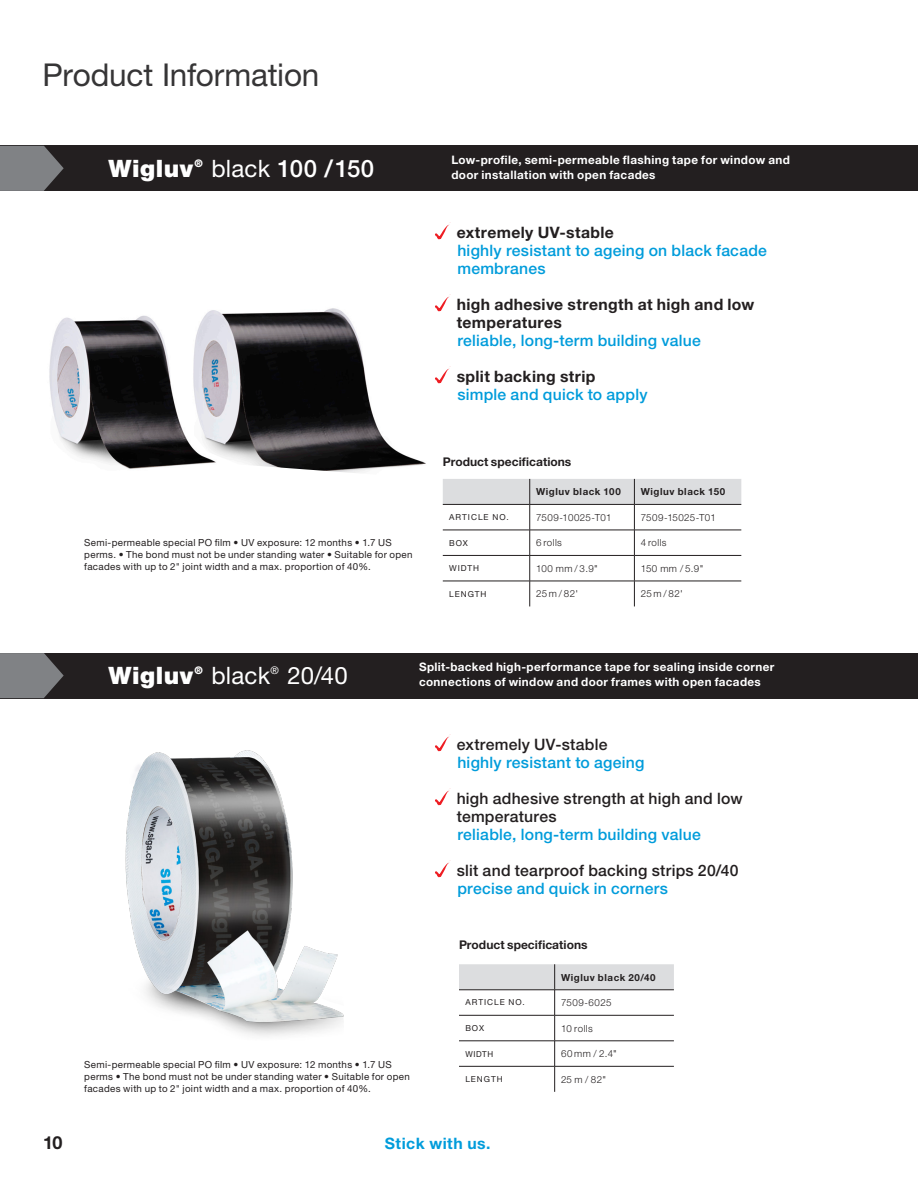
<style>
.page{position:relative;width:918px;height:1188px;background:#fff}
.page>*{position:absolute;margin:0;border:0;box-sizing:border-box;transform-origin:0 0}
.t1{font:31.5px "Helvetica Neue LT Pro";letter-spacing:-.01em;color:#363536}
.Prod_Info_Titles{font:900 24px "Helvetica Neue LT Pro";letter-spacing:.02em;color:#fff}
.Prod_Info_Titles-2{font:500 24px "Helvetica Neue LT Pro";letter-spacing:-.015em;color:#fff}
.Prod_Info_Titles-3{font:24px "Helvetica Neue LT Pro";letter-spacing:.01em;color:#fff}
.t2{font:700 18px "Helvetica Neue LT Pro";color:#231f20}
.Prod_Info_Blue{font:500 15.75px/18px "Helvetica Neue LT Pro";letter-spacing:.015em;color:#009cdb}
.Prod_Info_Bold{font:500 15.75px/18px "Helvetica Neue LT Pro";letter-spacing:.015em;color:#231f20}
.Prod_Info_Bold-2{font:700 15.75px/18px "Helvetica Neue LT Pro";letter-spacing:.025em;color:#231f20}
.t3{font:700 15.75px "Helvetica Neue LT Pro";letter-spacing:.035em;color:#009cdb}
.Prod_Info_Table_Titl{font:700 12px "Helvetica Neue LT Pro";color:#231f20}
.Prod_Info_Descriptio{font:700 11.7px/15px "Helvetica Neue LT Pro";letter-spacing:.03em;color:#fff}
.Prod_Info_Titles-4{font:900 10.5px "Helvetica Neue LT Pro";color:#fff}
.Prod_Info_Titles-5{font:10.5px "Helvetica Neue LT Pro";color:#fff}
.Prod_Info_Fine_Print{font:9.75px/12px "Helvetica Neue LT Pro";letter-spacing:.03em;color:#231f20}
.Prod_Info_Table_Text{font:300 9.75px "Helvetica Neue LT Pro";letter-spacing:.045em;color:#231f20}
.Prod_Info_Table_Text-2{font:700 9.75px "Helvetica Neue LT Pro";letter-spacing:.06em;color:#231f20}
.Prod_Info_Table_All{font:8.25px "Helvetica Neue LT Pro";letter-spacing:.12em;color:#231f20}
.s1{font-weight:400}
</style>
<div class="page">
<div style="left:0;top:653px;width:918px;height:45px;background:#231f20"></div>
<svg style="left:0;top:653px;width:64px;height:45px"></svg>
<div style="left:0;top:146px;width:918px;height:45px;background:#231f20"></div>
<svg style="left:0;top:146px;width:64px;height:45px"></svg>
<svg style="left:435px;top:222px;width:16px;height:17px"></svg>
<svg style="left:435px;top:294px;width:16px;height:17px"></svg>
<svg style="left:435px;top:366px;width:16px;height:17px"></svg>
<svg style="left:435px;top:734px;width:16px;height:17px"></svg>
<svg style="left:435px;top:788px;width:16px;height:17px"></svg>
<svg style="left:435px;top:860px;width:16px;height:17px"></svg>
<svg style="left:459px;top:964px;width:215px;height:128px"></svg>
<svg style="left:443px;top:479px;width:298px;height:127px"></svg>
<img style="left:49px;top:315px;width:137px;height:154px">
<img style="left:186px;top:308px;width:240px;height:165px">
<img style="left:125px;top:750px;width:219px;height:286px">
<p class="t1" style="left:43px;top:56px;width:278px">Product Information</p>
<p class="Prod_Info_Titles" style="left:108px;top:154px;width:86px">Wigluv</p>
<p class="Prod_Info_Titles-4" style="left:195px;top:157px;width:10px">®</p>
<p class="Prod_Info_Titles-2" style="left:211px;top:154px;width:164px"><span class="s1">black</span> 100 / 150</p>
<p class="Prod_Info_Descriptio" style="left:451px;top:152px;width:340px">Low-profile, semi-permeable flashing tape for window and door installation with open facades</p>
<p class="Prod_Info_Bold-2" style="left:457px;top:223px;width:159px">extremely UV-stable</p>
<p class="Prod_Info_Blue" style="left:457px;top:242px;width:311px">highly resistant to ageing on black facade membranes</p>
<p class="Prod_Info_Bold-2" style="left:457px;top:295px;width:299px">high adhesive strength at high and low temperatures</p>
<p class="Prod_Info_Blue" style="left:457px;top:332px;width:245px">reliable, long-term building value</p>
<p class="Prod_Info_Bold-2" style="left:457px;top:367px;width:140px">split backing strip</p>
<p class="Prod_Info_Blue" style="left:457px;top:386px;width:192px">simple and quick to apply</p>
<p class="Prod_Info_Table_Titl" style="left:443px;top:454px;width:130px">Product specifications</p>
<p class="Prod_Info_Fine_Print" style="left:84px;top:536px;width:330px">Semi-permeable special PO film • UV exposure: 12 months • 1.7 US perms. • The bond must not be under standing water • Suitable for open facades with up to 2" joint width and a max. proportion of 40%.</p>
<p class="Prod_Info_Table_Text-2" style="left:536px;top:486px;width:86px">Wigluv black 100</p>
<p class="Prod_Info_Table_Text-2" style="left:641px;top:486px;width:86px">Wigluv black 150</p>
<p class="Prod_Info_Table_All" style="left:449px;top:512px;width:61px">ARTICLE NO.</p>
<p class="Prod_Info_Table_Text" style="left:536px;top:511px;width:77px">7509-10025-T01</p>
<p class="Prod_Info_Table_Text" style="left:641px;top:511px;width:77px">7509-15025-T01</p>
<p class="Prod_Info_Table_All" style="left:449px;top:538px;width:20px">BOX</p>
<p class="Prod_Info_Table_Text" style="left:536px;top:537px;width:27px">6 rolls</p>
<p class="Prod_Info_Table_Text" style="left:641px;top:537px;width:27px">4 rolls</p>
<p class="Prod_Info_Table_All" style="left:449px;top:563px;width:32px">WIDTH</p>
<p class="Prod_Info_Table_Text" style="left:536px;top:562px;width:63px">100 mm / 3.9"</p>
<p class="Prod_Info_Table_Text" style="left:641px;top:562px;width:64px">150 mm / 5.9"</p>
<p class="Prod_Info_Table_All" style="left:449px;top:589px;width:39px">LENGTH</p>
<p class="Prod_Info_Table_Text" style="left:536px;top:588px;width:44px">25m/82'</p>
<p class="Prod_Info_Table_Text" style="left:641px;top:588px;width:44px">25m/82'</p>
<p class="Prod_Info_Descriptio" style="left:419px;top:659px;width:357px">Split-backed high-performance tape for sealing inside corner</p>
<p class="Prod_Info_Titles-4" style="left:195px;top:664px;width:10px">®</p>
<p class="Prod_Info_Titles-3" style="left:211px;top:661px;width:60px">black</p>
<p class="Prod_Info_Titles-5" style="left:271px;top:664px;width:10px">®</p>
<p class="Prod_Info_Titles-3" style="left:288px;top:661px;width:62px">20/40</p>
<p class="Prod_Info_Titles" style="left:108px;top:661px;width:86px">Wigluv</p>
<p class="Prod_Info_Descriptio" style="left:419px;top:674px;width:343px">connections of window and door frames with open facades</p>
<p class="Prod_Info_Fine_Print" style="left:84px;top:1058px;width:327px">Semi-permeable special PO film • UV exposure: 12 months • 1.7 US perms • The bond must not be under standing water • Suitable for open facades with up to 2" joint width and a max. proportion of 40%.</p>
<p class="Prod_Info_Bold" style="left:457px;top:735px;width:152px">extremely UV-stable</p>
<p class="Prod_Info_Blue" style="left:457px;top:753px;width:189px">highly resistant to ageing</p>
<p class="Prod_Info_Bold" style="left:457px;top:789px;width:287px">high adhesive strength at high and low temperatures</p>
<p class="Prod_Info_Blue" style="left:457px;top:825px;width:245px">reliable, long-term building value</p>
<p class="Prod_Info_Bold" style="left:457px;top:861px;width:283px">slit and tearproof backing strips 20/40</p>
<p class="Prod_Info_Blue" style="left:457px;top:879px;width:212px">precise and quick in corners</p>
<p class="Prod_Info_Table_Titl" style="left:459px;top:937px;width:130px">Product specifications</p>
<p class="Prod_Info_Table_Text-2" style="left:561px;top:971px;width:96px">Wigluv black 20/40</p>
<p class="Prod_Info_Table_All" style="left:465px;top:998px;width:61px">ARTICLE NO.</p>
<p class="Prod_Info_Table_Text" style="left:561px;top:997px;width:52px">7509-6025</p>
<p class="Prod_Info_Table_All" style="left:465px;top:1023px;width:20px">BOX</p>
<p class="Prod_Info_Table_Text" style="left:561px;top:1022px;width:33px">10 rolls</p>
<p class="Prod_Info_Table_All" style="left:465px;top:1049px;width:29px">WIDTH</p>
<p class="Prod_Info_Table_Text" style="left:561px;top:1048px;width:57px">60 mm / 2.4"</p>
<p class="Prod_Info_Table_All" style="left:465px;top:1074px;width:39px">LENGTH</p>
<p class="Prod_Info_Table_Text" style="left:561px;top:1073px;width:47px">25m/82"</p>
<h3 class="t2" style="left:43px;top:1132px;width:21px">10</h3>
<h3 class="t3" style="left:385px;top:1134px;width:107px">Stick with us.</h3>
</div>
